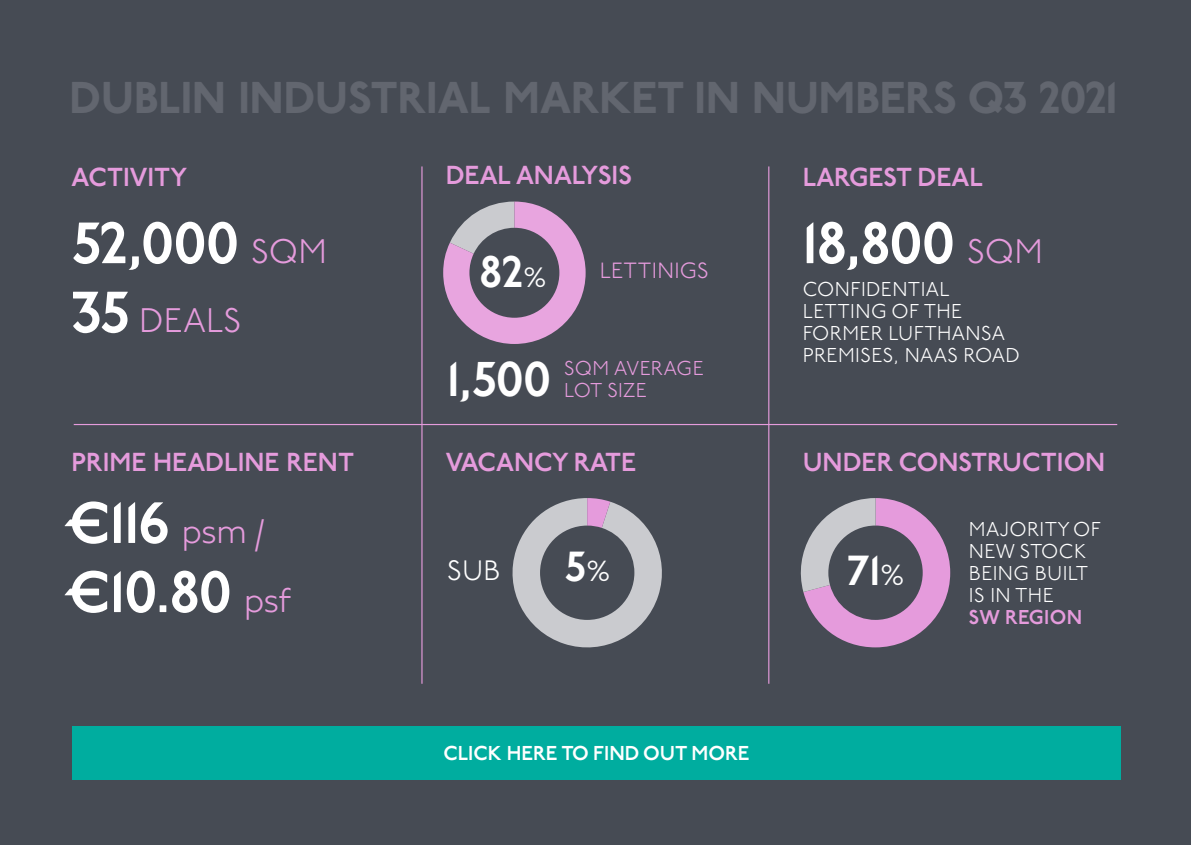
<style>
.page{position:relative;width:1191px;height:845px;background:#464b54}
.page>*{position:absolute;margin:0;border:0;box-sizing:border-box;transform-origin:0 0}
.t1{font:600 58px "P22 Underground";letter-spacing:-.01em;color:#fff}
.t2{font:600 48.6px "P22 Underground";color:#fff}
.t3{font:800 44.4px "P22 Underground";color:#62666f}
.t4{font:600 44px "P22 Underground";color:#fff}
.t5{font:600 42px "P22 Underground";color:#fff}
.t6{font:300 34px "P22 Underground";letter-spacing:.005em;color:#e59bdc}
.t7{font:300 28px "P22 Underground";color:#fff}
.t8{font:600 26px "P22 Underground";color:#e59bdc}
.t9{font:300 22px "P22 Underground";letter-spacing:.01em;color:#e59bdc}
.t10{font:300 20px/22px "P22 Underground";letter-spacing:.02em;color:#fff}
.t11{font:600 20px "P22 Underground";color:#fff}
.t12{font:300 20px/22px "P22 Underground";letter-spacing:.01em;color:#e59bdc}
.t13{font:600 20px "P22 Underground";letter-spacing:.02em;color:#e59bdc}
.s1{font-weight:300;font-size:34px;color:#e59bdc}
.s2{font-weight:600;font-size:58px;color:#fff}
.s3{font-weight:300;font-size:28px}
.s4{font-weight:300;font-size:29px}
</style>
<div class="page">
<svg style="left:512px;top:498px;width:150px;height:150px"></svg>
<hr style="left:421px;top:166px;width:1px;height:518px;background:#e59bdc">
<hr style="left:74px;top:424px;width:1043px;height:1px;background:#e59bdc">
<hr style="left:768px;top:166px;width:1px;height:518px;background:#e59bdc">
<svg style="left:443px;top:201px;width:142px;height:143px"></svg>
<svg style="left:800px;top:498px;width:150px;height:149px"></svg>
<div style="left:72px;top:726px;width:1048px;height:54px;background:#00ad9f"></div>
<p class="t3" style="left:70px;top:71px;width:1049px">DUBLIN INDUSTRIAL MARKET IN NUMBERS Q3 2021</p>
<p class="t8" style="left:72px;top:162px;width:117px">ACTIVITY</p>
<p class="t8" style="left:446px;top:160px;width:188px">DEAL ANALYSIS</p>
<p class="t8" style="left:802px;top:162px;width:182px">LARGEST DEAL</p>
<p class="t1" style="left:72px;top:211px;width:257px">52,000 <span class="s1">SQM</span></p>
<p class="t6" style="left:72px;top:302px;width:171px"><span class="s2">35</span> DEALS</p>
<p class="t4" style="left:479px;top:247px;width:68px">82<span class="s3">%</span></p>
<p class="t9" style="left:600px;top:258px;width:111px">LETTINIGS</p>
<p class="t2" style="left:447px;top:351px;width:105px">1,500</p>
<p class="t12" style="left:564px;top:358px;width:141px">SQM AVERAGE<br>LOT SIZE</p>
<p class="t1" style="left:802px;top:211px;width:242px">18,800 <span class="s1">SQM</span></p>
<p class="t10" style="left:802px;top:279px;width:218px">CONFIDENTIAL<br>LETTING OF THE<br>FORMER LUFTHANSA<br>PREMISES, NAAS ROAD</p>
<p class="t8" style="left:72px;top:447px;width:284px">PRIME HEADLINE RENT</p>
<p class="t8" style="left:446px;top:447px;width:192px">VACANCY RATE</p>
<p class="t8" style="left:802px;top:447px;width:304px">UNDER CONSTRUCTION</p>
<p class="t1" style="left:64px;top:490px;width:202px">€116 <span class="s1">psm /</span></p>
<p class="t1" style="left:64px;top:559px;width:229px">€10.80 <span class="s1">psf</span></p>
<p class="t7" style="left:447px;top:555px;width:54px">SUB</p>
<p class="t5" style="left:565px;top:543px;width:47px">5<span class="s4">%</span></p>
<p class="t11" style="left:443px;top:742px;width:308px">CLICK HERE TO FIND OUT MORE</p>
<p class="t5" style="left:847px;top:547px;width:59px">71<span class="s4">%</span></p>
<p class="t10" style="left:969px;top:519px;width:133px">MAJORITY OF<br>NEW STOCK<br>BEING BUILT</p>
<p class="t10" style="left:969px;top:585px;width:86px">IS IN THE</p>
<p class="t13" style="left:969px;top:606px;width:115px">SW REGION</p>
</div>
